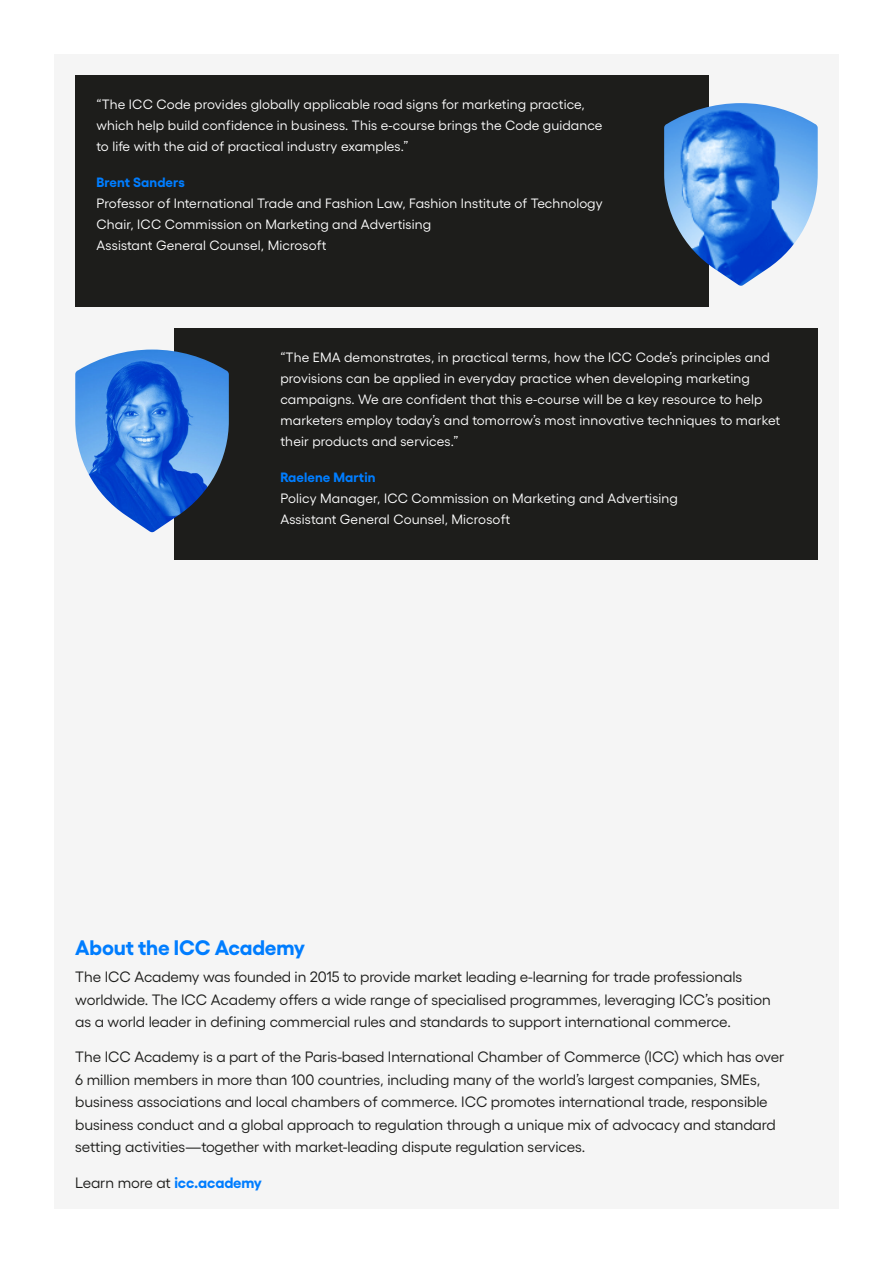
<style>
.page{position:relative;width:893px;height:1263px;background:#fff}
.page>*{position:absolute;margin:0;border:0;box-sizing:border-box;transform-origin:0 0}
.t1{font:700 21px "Gellix";letter-spacing:-.005em;color:#007dff}
.t2{font:15px/22.5px "Gellix";letter-spacing:-.005em;color:#1d1d1b}
.t3{font:13.5px/21px "Gellix";letter-spacing:.01em;color:#fff}
.t4{font:700 13.5px "Gellix";letter-spacing:.01em;color:#007dff}
.s1{font-weight:700;color:#007dff}
</style>
<div class="page">
<div style="left:54px;top:54px;width:785px;height:1155px;background:#f5f5f5"></div>
<div style="left:75px;top:75px;width:634px;height:232px;background:#1d1d1b"></div>
<div style="left:174px;top:328px;width:644px;height:232px;background:#1d1d1b"></div>
<img style="left:664px;top:103px;width:154px;height:183px">
<img style="left:75px;top:350px;width:154px;height:182px">
<p class="t3" style="left:97px;top:94px;width:507px">“The ICC Code provides globally applicable road signs for marketing practice, which help build confidence in business. This e-course brings the Code guidance to life with the aid of practical industry examples.”</p>
<p class="t4" style="left:97px;top:176px;width:90px">Brent Sanders</p>
<p class="t3" style="left:97px;top:193px;width:507px">Professor of International Trade and Fashion Law, Fashion Institute of Technology<br>Chair, ICC Commission on Marketing and Advertising<br>Assistant General Counsel, Microsoft</p>
<p class="t3" style="left:280px;top:347px;width:501px">“The EMA demonstrates, in practical terms, how the ICC Code’s principles and provisions can be applied in everyday practice when developing marketing campaigns. We are confident that this e-course will be a key resource to help marketers employ today’s and tomorrow’s most innovative techniques to market their products and services.”</p>
<p class="t4" style="left:280px;top:471px;width:97px">Raelene Martin</p>
<p class="t3" style="left:280px;top:488px;width:399px">Policy Manager, ICC Commission on Marketing and Advertising<br>Assistant General Counsel, Microsoft</p>
<h1 class="t1" style="left:75px;top:938px;width:231px">About the ICC Academy</h1>
<p class="t2" style="left:75px;top:966px;width:697px">The ICC Academy was founded in 2015 to provide market leading e-learning for trade professionals worldwide. The ICC Academy offers a wide range of specialised programmes, leveraging ICC’s position as a world leader in defining commercial rules and standards to support international commerce.</p>
<p class="t2" style="left:75px;top:1046px;width:711px">The ICC Academy is a part of the Paris-based International Chamber of Commerce (ICC) which has over 6 million members in more than 100 countries, including many of the world’s largest companies, SMEs, business associations and local chambers of commerce. ICC promotes international trade, responsible business conduct and a global approach to regulation through a unique mix of advocacy and standard setting activities—together with market-leading dispute regulation services.</p>
<p class="t2" style="left:75px;top:1172px;width:188px">Learn more at <span class="s1">icc.academy</span></p>
</div>
